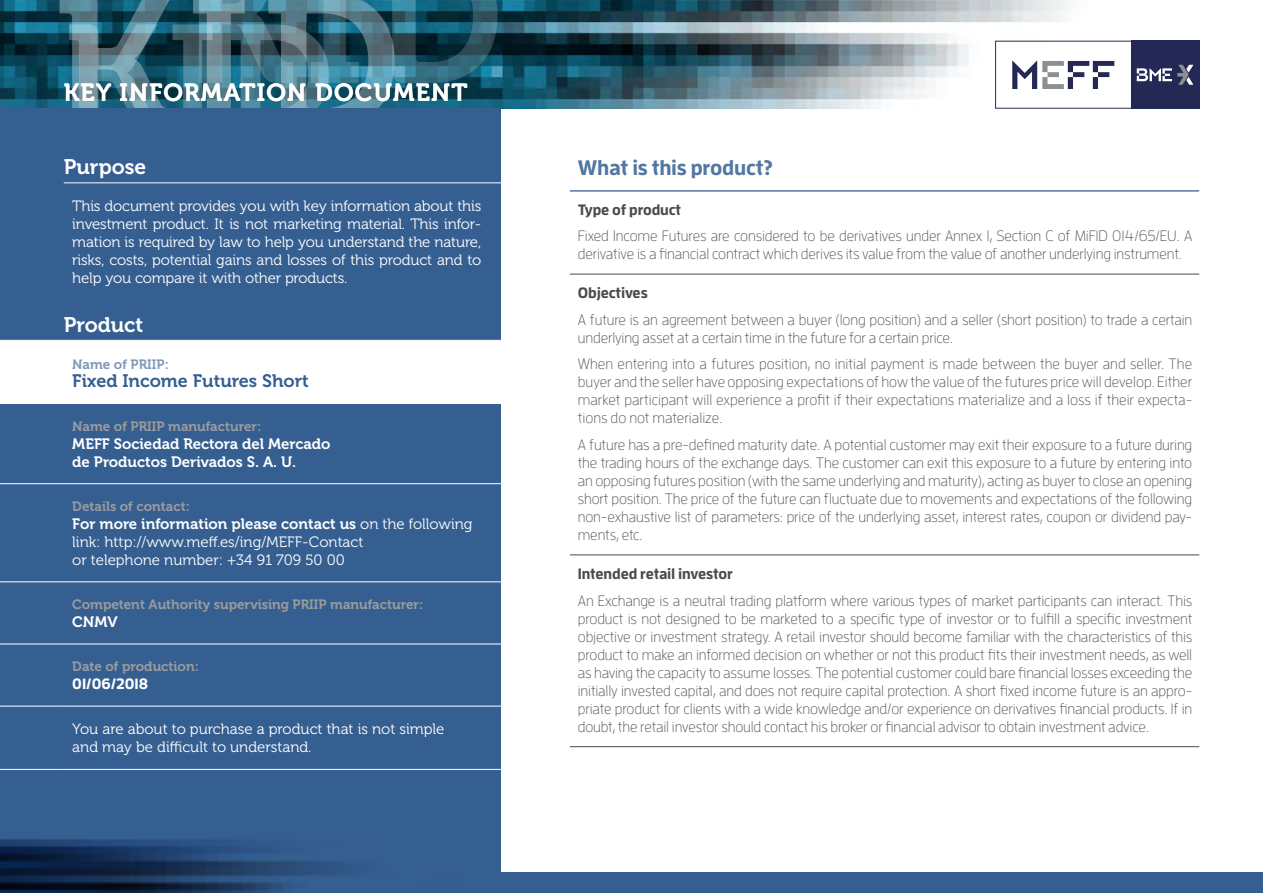
<style>
.page{position:relative;width:1263px;height:893px;background:#fff}
.page>*{position:absolute;margin:0;border:0;box-sizing:border-box;transform-origin:0 0}
.t1{font:24.6px "Museo 700";letter-spacing:.05em;color:#fff}
.t2{font:700 21px "Enzo OT";letter-spacing:-.01em;color:#5477a1}
.t3{font:21px "Museo 700";color:#fff}
.t4{font:18px "Museo 700";color:#365f91}
.t5{font:300 15px/18px "Enzo OT";letter-spacing:-.01em;color:#4a4a49;text-align:justify}
.t6{font:15px/18px "Museo 300";color:#fff}
.t7{font:15px/18px "Museo 700";color:#fff}
.t8{font:700 15px "Enzo OT";letter-spacing:-.01em;color:#4a4a49}
.t9{font:700 15px "Enzo OT";color:#fff}
.t10{font:13.5px "Museo 700";color:#9d9d9c}
.t11{font:13.5px "Museo 700";color:#7c97b8}
.s1{font-family:"Museo 300"}
</style>
<div class="page">
<img style="left:0;top:0;width:1087px;height:109px">
<svg style="left:60px;top:0;width:437px;height:109px;background:#386b7c"></svg>
<div style="left:1131px;top:41px;width:68px;height:68px;background:#232855"></div>
<svg style="left:995px;top:41px;width:198px;height:68px"></svg>
<hr style="left:570px;top:190px;width:629px;height:2px;background:#5477a1">
<hr style="left:570px;top:274px;width:629px;height:1px;background:#4a4a49">
<hr style="left:570px;top:555px;width:629px;height:1px;background:#4a4a49">
<hr style="left:570px;top:746px;width:629px;height:1px;background:#4a4a49">
<div style="left:0;top:873px;width:1263px;height:20px;background:#365f91"></div>
<div style="left:0;top:109px;width:501px;height:784px;background:#365f91"></div>
<div style="left:0;top:341px;width:501px;height:62px;background:#fff"></div>
<hr style="left:0;top:340px;width:64px;height:1px;background:#fff">
<hr style="left:64px;top:340px;width:437px;height:1px;background:#fff">
<hr style="left:0;top:403px;width:64px;height:1px;background:#fff">
<hr style="left:64px;top:403px;width:437px;height:1px;background:#fff">
<hr style="left:0;top:483px;width:64px;height:1px;background:#fff">
<hr style="left:64px;top:483px;width:437px;height:1px;background:#fff">
<hr style="left:0;top:582px;width:64px;height:1px;background:#fff">
<hr style="left:64px;top:582px;width:437px;height:1px;background:#fff">
<hr style="left:0;top:644px;width:64px;height:1px;background:#fff">
<hr style="left:64px;top:644px;width:437px;height:1px;background:#fff">
<hr style="left:0;top:706px;width:64px;height:1px;background:#fff">
<hr style="left:64px;top:706px;width:437px;height:1px;background:#fff">
<hr style="left:0;top:769px;width:64px;height:1px;background:#fff">
<hr style="left:64px;top:769px;width:437px;height:1px;background:#fff">
<hr style="left:64px;top:182px;width:437px;height:1px;background:#fff">
<h1 class="t1" style="left:64px;top:79px;width:405px">KEY INFORMATION DOCUMENT</h1>
<h2 class="t3" style="left:64px;top:155px;width:84px">Purpose</h2>
<p class="t6" style="left:72px;top:197px;width:411px;text-align:justify">This document provides you with key information about this investment product. It is not marketing material. This infor&shy;mation is required by law to help you understand the nature, risks, costs, potential gains and losses of this product and to help you compare it with other products.</p>
<h2 class="t3" style="left:64px;top:313px;width:81px">Product</h2>
<p class="t11" style="left:72px;top:356px;width:98px">Name of PRIIP:</p>
<p class="t4" style="left:72px;top:370px;width:238px">Fixed Income Futures Short</p>
<p class="t10" style="left:72px;top:418px;width:190px">Name of PRIIP manufacturer:</p>
<p class="t7" style="left:72px;top:435px;width:260px">MEFF Sociedad Rectora del Mercado de Productos Derivados S. A. U.</p>
<p class="t10" style="left:72px;top:499px;width:119px">Details of contact:</p>
<p class="t7" style="left:72px;top:515px;width:402px">For more information please contact us <span class="s1">on the following</span></p>
<p class="t6" style="left:72px;top:533px;width:293px">link: http://www.meff.es/ing/MEFF-Contact or telephone number: +34 91 709 50 00</p>
<p class="t10" style="left:72px;top:597px;width:352px">Competent Authority supervising PRIIP manufacturer:</p>
<p class="t7" style="left:72px;top:613px;width:47px">CNMV</p>
<p class="t10" style="left:72px;top:659px;width:128px">Date of production:</p>
<p class="t9" style="left:72px;top:674px;width:77px">01/06/2018</p>
<p class="t6" style="left:72px;top:720px;width:374px">You are about to purchase a product that is not simple and may be difficult to understand.</p>
<h2 class="t2" style="left:578px;top:155px;width:197px">What is this product?</h2>
<p class="t8" style="left:578px;top:200px;width:105px">Type of product</p>
<p class="t5" style="left:578px;top:226px;width:616px">Fixed Income Futures are considered to be derivatives under Annex I, Section C of MiFID 014/65/EU. A derivative is a financial contract which derives its value from the value of another underlying instrument.</p>
<p class="t8" style="left:578px;top:284px;width:71px">Objectives</p>
<p class="t5" style="left:578px;top:310px;width:616px">A future is an agreement between a buyer (long position) and a seller (short position) to trade a certain underlying asset at a certain time in the future for a certain price.</p>
<p class="t5" style="left:578px;top:355px;width:616px">When entering into a futures position, no initial payment is made between the buyer and seller. The buyer and the seller have opposing expectations of how the value of the futures price will develop. Either market participant will experience a profit if their expectations materialize and a loss if their expecta&shy;tions do not materialize.</p>
<p class="t5" style="left:578px;top:435px;width:616px">A future has a pre-defined maturity date. A potential customer may exit their exposure to a future during the trading hours of the exchange days. The customer can exit this exposure to a future by entering into an opposing futures position (with the same underlying and maturity), acting as buyer to close an opening short position. The price of the future can fluctuate due to movements and expectations of the following non-exhaustive list of parameters: price of the underlying asset, interest rates, coupon or dividend pay&shy;ments, etc.</p>
<p class="t8" style="left:578px;top:564px;width:156px">Intended retail investor</p>
<p class="t5" style="left:578px;top:591px;width:616px">An Exchange is a neutral trading platform where various types of market participants can interact. This product is not designed to be marketed to a specific type of investor or to fulfill a specific investment objective or investment strategy. A retail investor should become familiar with the characteristics of this product to make an informed decision on whether or not this product fits their investment needs, as well as having the capacity to assume losses. The potential customer could bare financial losses exceeding the initially invested capital, and does not require capital protection. A short fixed income future is an appro&shy;priate product for clients with a wide knowledge and/or experience on derivatives financial products. If in doubt, the retail investor should contact his broker or financial advisor to obtain investment advice.</p>
</div>
